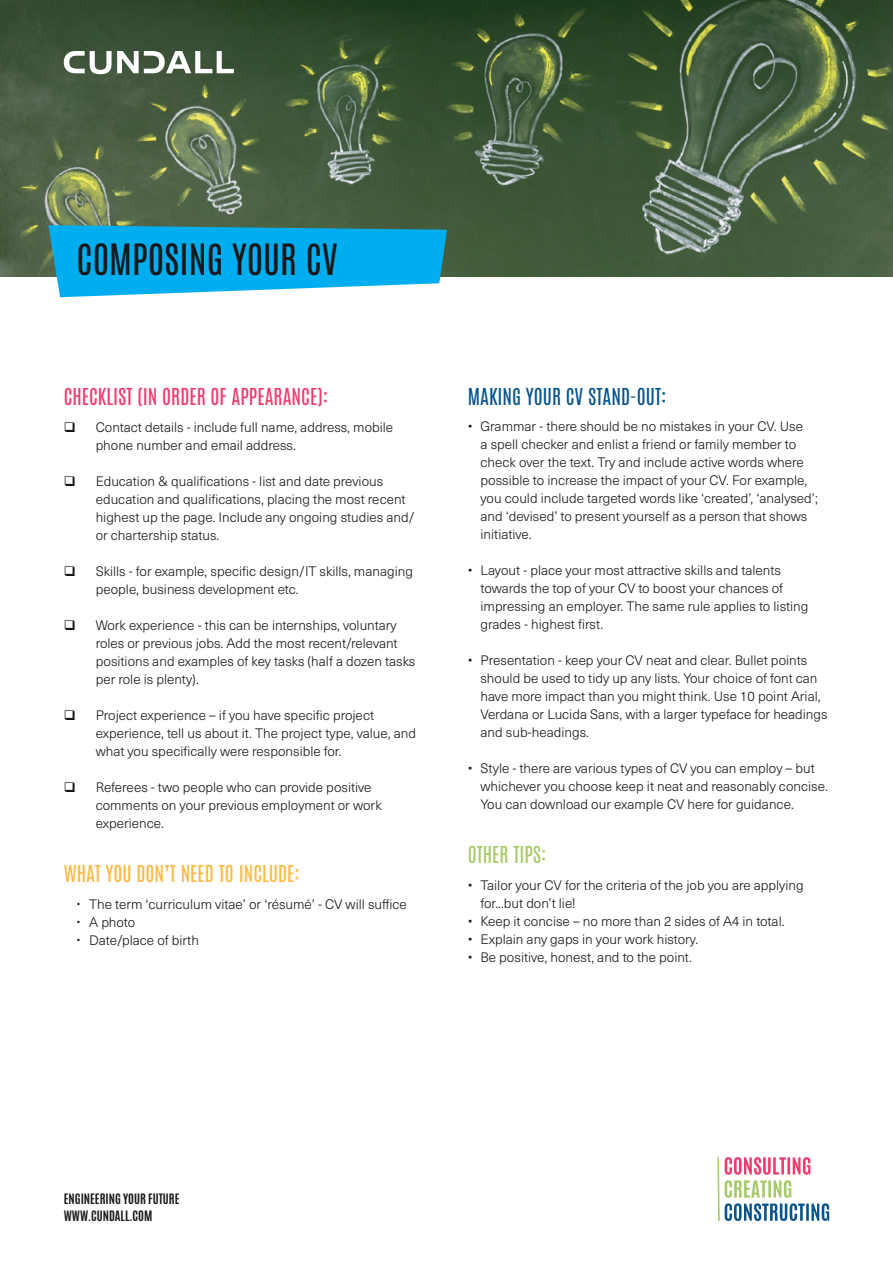
<style>
.page{position:relative;width:893px;height:1263px;background:#fff}
.page>*{position:absolute;margin:0;border:0;box-sizing:border-box;transform-origin:0 0}
.t1{font:36px "Antonio";color:#181719}
.t2{font:19.5px "Antonio";color:#ef3b6e}
.t3{font:19.5px "Antonio";color:#fdb940}
.t4{font:19.5px "Antonio";color:#07538a}
.t5{font:19.5px "Antonio";color:#a6ca67}
.t6{font:300 13.5px/18px "Neue Haas Unica Pro";color:#181719}
.t7{font:700 12px/16.5px "Antonio";color:#181719}
</style>
<div class="page">
<img style="left:0;top:0;width:893px;height:276px">
<svg style="left:48px;top:225px;width:399px;height:72px;background:#1db2e8"></svg>
<svg style="left:64px;top:51px;width:170px;height:23px"></svg>
<svg style="left:717px;top:1157px;width:112px;height:64px"></svg>
<h1 class="t1" style="left:77px;top:233px;width:263px">COMPOSING YOUR CV</h1>
<h2 class="t2" style="left:64px;top:382px;width:266px">CHECKLIST (IN ORDER OF APPEARANCE):</h2>
<p class="t6" style="left:96px;top:418px;width:299px">Contact details - include full name, address, mobile phone number and email address.</p>
<p class="t6" style="left:96px;top:472px;width:321px">Education &amp; qualifications - list and date previous education and qualifications, placing the most recent highest up the page. Include any ongoing studies and/ or chartership status.</p>
<p class="t6" style="left:96px;top:562px;width:319px">Skills - for example, specific design/IT skills, managing people, business development etc.</p>
<p class="t6" style="left:96px;top:616px;width:321px">Work experience - this can be internships, voluntary roles or previous jobs. Add the most recent/relevant positions and examples of key tasks (half a dozen tasks per role is plenty).</p>
<p class="t6" style="left:96px;top:706px;width:322px">Project experience – if you have specific project experience, tell us about it. The project type, value, and what you specifically were responsible for.</p>
<p class="t6" style="left:96px;top:778px;width:288px">Referees - two people who can provide positive comments on your previous employment or work experience.</p>
<h2 class="t3" style="left:64px;top:859px;width:237px">WHAT YOU DON’T NEED TO INCLUDE:</h2>
<p class="t6" style="left:89px;top:895px;width:319px">The term ‘curriculum vitae’ or ‘résumé’ - CV will suffice<br>A photo<br>Date/place of birth</p>
<h2 class="t4" style="left:468px;top:382px;width:200px">MAKING YOUR CV STAND-OUT:</h2>
<p class="t6" style="left:480px;top:418px;width:339px">Grammar - there should be no mistakes in your CV. Use<br>a spell checker and enlist a friend or family member to check over the text. Try and include active words where possible to increase the impact of your CV. For example, you could include targeted words like ‘created’, ‘analysed’; and ‘devised’ to present yourself as a person that shows initiative.</p>
<p class="t6" style="left:480px;top:562px;width:329px">Layout - place your most attractive skills and talents towards the top of your CV to boost your chances of impressing an employer. The same rule applies to listing grades - highest first.</p>
<p class="t6" style="left:480px;top:652px;width:349px">Presentation - keep your CV neat and clear. Bullet points should be used to tidy up any lists. Your choice of font can have more impact than you might think. Use 10 point Arial, Verdana or Lucida Sans, with a larger typeface for headings and sub-headings.</p>
<p class="t6" style="left:480px;top:760px;width:349px">Style - there are various types of CV you can employ – but whichever you choose keep it neat and reasonably concise.<br>You can download our example CV here for guidance.</p>
<h2 class="t5" style="left:468px;top:840px;width:80px">OTHER TIPS:</h2>
<p class="t6" style="left:480px;top:876px;width:325px">Tailor your CV for the criteria of the job you are applying for...but don’t lie!<br>Keep it concise – no more than 2 sides of A4 in total.<br>Explain any gaps in your work history.<br>Be positive, honest, and to the point.</p>
<p class="t7" style="left:64px;top:1191px;width:117px">ENGINEERING YOUR FUTURE<br>WWW.CUNDALL.COM</p>
</div>
